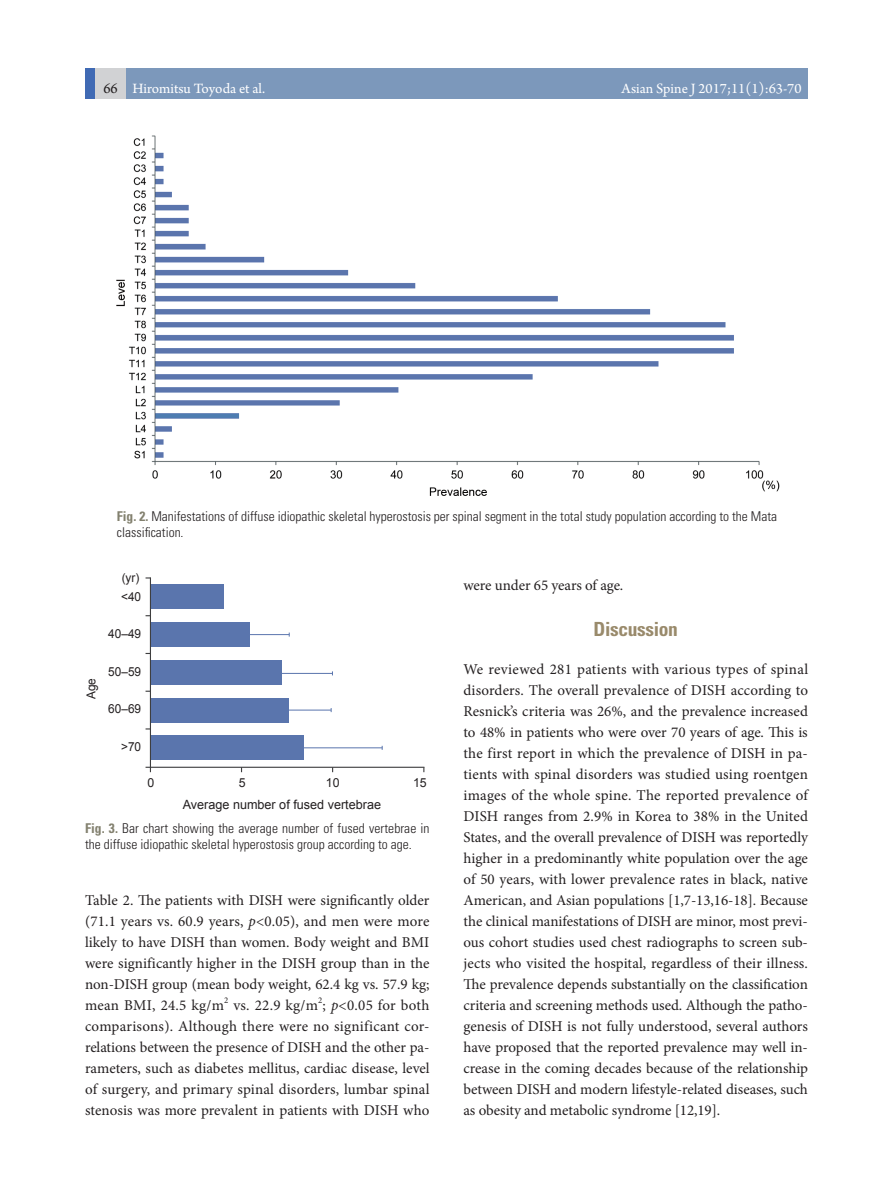
<style>
.page{position:relative;width:893px;height:1191px;background:#fff}
.page>*{position:absolute;margin:0;border:0;box-sizing:border-box;transform-origin:0 0}
.본문_대제목{font:700 condensed 19.5px "Univers LT Std";letter-spacing:-.02em;color:#998a6b}
.본문_내용_첫문단{font:15px/21px "Minion Pro";letter-spacing:-.005em;color:#231f20;text-align:justify}
.t1{font:15px "Arno Pro";color:#fff}
.본문_내용_첫문단-2{font:15px "Minion Pro";letter-spacing:.015em;color:#231f20}
.표_그림설명{font:300 condensed 13.5px/16.2px "Univers LT Std";color:#231f20}
.t2{font:12.75px "Arial";color:#231f20}
.t3{font:12.45px "Arial";color:#231f20;scale:.95 1}
.t4{font:12.45px "Arial";color:#231f20}
.t5{font:12.3px "Arial";color:#231f20;scale:.96 1}
.본문_내용_첫문단-3{font:8.7px "Minion Pro";color:#231f20}
.s1{color:#231f20}
.s2{font-weight:700;color:#82806e}
.s3{font-style:italic}
</style>
<div class="page">
<div style="left:85px;top:68px;width:58px;height:31px;background:#d1d2d4"></div>
<div style="left:126px;top:68px;width:682px;height:31px;background:#7c98bb"></div>
<div style="left:85px;top:68px;width:10px;height:31px;background:#406ab4"></div>
<img style="left:116px;top:135px;width:664px;height:361px">
<hr style="left:146px;top:766px;width:278px;height:2px;background:#3e3e3f">
<div style="left:150px;top:735px;width:154px;height:25px;background:#5a75ad"></div>
<div style="left:150px;top:697px;width:139px;height:25px;background:#5a75ad"></div>
<div style="left:150px;top:660px;width:132px;height:24px;background:#5a75ad"></div>
<div style="left:150px;top:622px;width:100px;height:25px;background:#5a75ad"></div>
<div style="left:150px;top:584px;width:74px;height:25px;background:#5a75ad"></div>
<hr style="left:150px;top:577px;width:1px;height:195px;background:#3e3e3f">
<hr style="left:279px;top:673px;width:53px;height:1px;background:#5a75ad">
<hr style="left:236px;top:634px;width:53px;height:1px;background:#5a75ad">
<hr style="left:278px;top:709px;width:53px;height:1px;background:#5a75ad">
<hr style="left:302px;top:747px;width:80px;height:1px;background:#5a75ad">
<p class="t1" style="left:103px;top:80px;width:163px"><span class="s1">66</span> Hiromitsu Toyoda et al.</p>
<p class="t1" style="left:621px;top:80px;width:182px">Asian Spine J 2017;11(1):63-70</p>
<p class="표_그림설명" style="left:117px;top:508px;width:662px"><span class="s2">Fig. 2.</span> Manifestations of diffuse idiopathic skeletal hyperostosis per spinal segment in the total study population according to the Mata classification.</p>
<p class="t5" style="left:83px;top:699px;width:23px;rotate:-90deg">Age</p>
<p class="t5" style="left:122px;top:569px;width:20px">(yr)</p>
<p class="t3" style="left:121px;top:588px;width:23px">&lt;40</p>
<p class="t3" style="left:108px;top:626px;width:36px">40–49</p>
<p class="t3" style="left:108px;top:663px;width:36px">50–59</p>
<p class="t3" style="left:108px;top:701px;width:36px">60–69</p>
<p class="t3" style="left:121px;top:738px;width:23px">&gt;70</p>
<p class="t4" style="left:148px;top:774px;width:8px">0</p>
<p class="t4" style="left:239px;top:774px;width:8px">5</p>
<p class="t4" style="left:326px;top:774px;width:15px">10</p>
<p class="t4" style="left:413px;top:774px;width:15px">15</p>
<p class="t2" style="left:183px;top:796px;width:200px">Average number of fused vertebrae</p>
<p class="표_그림설명" style="left:85px;top:819px;width:346px"><span class="s2">Fig. 3.</span> Bar chart showing the average number of fused vertebrae in the diffuse idiopathic skeletal hyperostosis group according to age.</p>
<p class="본문_내용_첫문단" style="left:85px;top:889px;width:346px">Table 2. The patients with DISH were significantly older (71.1 years vs. 60.9 years, <span class="s3">p</span>&lt;0.05), and men were more likely to have DISH than women. Body weight and BMI were significantly higher in the DISH group than in the non-DISH group (mean body weight, 62.4 kg vs. 57.9 kg; mean BMI, 24.5 kg/m</p>
<p class="본문_내용_첫문단-3" style="left:318px;top:994px;width:6px">2</p>
<p class="본문_내용_첫문단" style="left:85px;top:1015px;width:346px">comparisons). Although there were no significant cor&shy;relations between the presence of DISH and the other pa&shy;rameters, such as diabetes mellitus, cardiac disease, level of surgery, and primary spinal disorders, lumbar spinal stenosis was more prevalent in patients with DISH who</p>
<p class="본문_내용_첫문단-3" style="left:224px;top:994px;width:6px">2</p>
<p class="본문_내용_첫문단-2" style="left:233px;top:995px;width:198px">vs. 22.9 kg/m ; <span class="s3">p</span>&lt;0.05 for both</p>
<p class="본문_내용_첫문단" style="left:463px;top:574px;width:161px">were under 65 years of age.</p>
<p class="본문_대제목" style="left:594px;top:617px;width:86px">Discussion</p>
<p class="본문_내용_첫문단" style="left:463px;top:658px;width:346px">We reviewed 281 patients with various types of spinal disorders. The overall prevalence of DISH according to Resnick’s criteria was 26%, and the prevalence increased to 48% in patients who were over 70 years of age. This is the first report in which the prevalence of DISH in pa&shy;tients with spinal disorders was studied using roentgen images of the whole spine. The reported prevalence of DISH ranges from 2.9% in Korea to 38% in the United States, and the overall prevalence of DISH was reportedly higher in a predominantly white population over the age of 50 years, with lower prevalence rates in black, native American, and Asian populations [1,7-13,16-18]. Because the clinical manifestations of DISH are minor, most previ&shy;ous cohort studies used chest radiographs to screen sub&shy;jects who visited the hospital, regardless of their illness.<br>The prevalence depends substantially on the classification criteria and screening methods used. Although the patho&shy;genesis of DISH is not fully understood, several authors have proposed that the reported prevalence may well in&shy;crease in the coming decades because of the relationship between DISH and modern lifestyle-related diseases, such as obesity and metabolic syndrome [12,19].</p>
</div>
